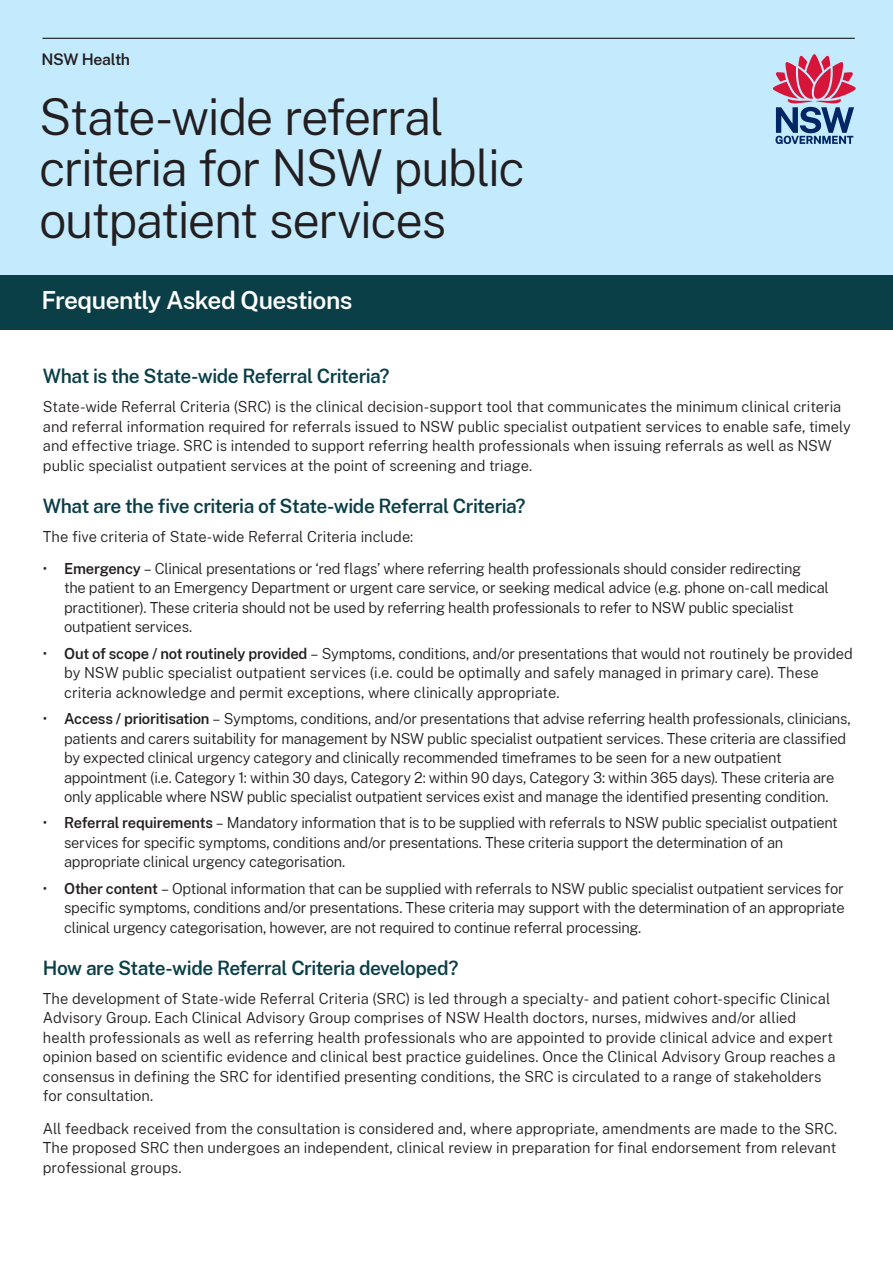
<style>
.page{position:relative;width:893px;height:1263px;background:#fff}
.page>*{position:absolute;margin:0;border:0;box-sizing:border-box;transform-origin:0 0}
.body{font:300 49.95px/51.8px "Public Sans";letter-spacing:-.035em;color:#231f20}
.Main_page_header{font:600 24.45px "Public Sans";letter-spacing:-.025em;color:#fff}
._1_1_Heading_2{font:600 19.5px "Public Sans";letter-spacing:-.025em;color:#0b3f47}
.Main_page_header-2{font:600 15.75px "Public Sans";letter-spacing:-.02em;color:#231f20}
._3_4_Bullets_1{font:300 15px/19.5px "Public Sans";letter-spacing:-.02em;color:#231f20}
._3_0_Body{font:300 15px/19.5px "Public Sans";color:#231f20}
.s1{font-weight:600}
</style>
<div class="page">
<div style="left:0;top:270px;width:893px;height:60px;background:#0b3f47"></div>
<div style="left:0;top:0;width:893px;height:274px;background:#c3ebfd"></div>
<hr style="left:43px;top:38px;width:812px;height:1px;background:#000">
<svg style="left:773px;top:54px;width:83px;height:90px"></svg>
<p class="Main_page_header-2" style="left:42px;top:48px;width:90px">NSW Health</p>
<p class="body" style="left:39px;top:88px;width:488px">State-wide referral criteria for NSW public outpatient services</p>
<p class="Main_page_header" style="left:42px;top:283px;width:312px">Frequently Asked Questions</p>
<p class="_1_1_Heading_2" style="left:43px;top:362px;width:348px">What is the State-wide Referral Criteria?</p>
<p class="_3_0_Body" style="left:43px;top:396px;width:809px">State-wide Referral Criteria (SRC) is the clinical decision-support tool that communicates the minimum clinical criteria and referral information required for referrals issued to NSW public specialist outpatient services to enable safe, timely and effective triage. SRC is intended to support referring health professionals when issuing referrals as well as NSW public specialist outpatient services at the point of screening and triage.</p>
<p class="_1_1_Heading_2" style="left:43px;top:492px;width:484px">What are the five criteria of State-wide Referral Criteria?</p>
<p class="_3_0_Body" style="left:43px;top:526px;width:372px">The five criteria of State-wide Referral Criteria include:</p>
<p class="_3_4_Bullets_1" style="left:64px;top:558px;width:766px;text-indent:-21px">• <span class="s1">Emergency</span> – Clinical presentations or ‘red flags’ where referring health professionals should consider redirecting<br>the patient to an Emergency Department or urgent care service, or seeking medical advice (e.g. phone on-call medical practitioner). These criteria should not be used by referring health professionals to refer to NSW public specialist outpatient services.</p>
<p class="_3_4_Bullets_1" style="left:64px;top:643px;width:790px;text-indent:-21px">• <span class="s1">Out of scope / not routinely provided</span> – Symptoms, conditions, and/or presentations that would not routinely be provided by NSW public specialist outpatient services (i.e. could be optimally and safely managed in primary care). These criteria acknowledge and permit exceptions, where clinically appropriate.</p>
<p class="_3_4_Bullets_1" style="left:64px;top:708px;width:788px;text-indent:-21px">• <span class="s1">Access / prioritisation</span> – Symptoms, conditions, and/or presentations that advise referring health professionals, clinicians, patients and carers suitability for management by NSW public specialist outpatient services. These criteria are classified by expected clinical urgency category and clinically recommended timeframes to be seen for a new outpatient appointment (i.e. Category 1: within 30 days, Category 2: within 90 days, Category 3: within 365 days). These criteria are only applicable where NSW public specialist outpatient services exist and manage the identified presenting condition.</p>
<p class="_3_4_Bullets_1" style="left:64px;top:812px;width:775px;text-indent:-21px">• <span class="s1">Referral requirements</span> – Mandatory information that is to be supplied with referrals to NSW public specialist outpatient services for specific symptoms, conditions and/or presentations. These criteria support the determination of an appropriate clinical urgency categorisation.</p>
<p class="_3_4_Bullets_1" style="left:64px;top:878px;width:782px;text-align:justify;text-indent:-21px">• <span class="s1">Other content</span> – Optional information that can be supplied with referrals to NSW public specialist outpatient services for specific symptoms, conditions and/or presentations. These criteria may support with the determination of an appropriate clinical urgency categorisation, however, are not required to continue referral processing.</p>
<p class="_1_1_Heading_2" style="left:43px;top:954px;width:417px">How are State-wide Referral Criteria developed?</p>
<p class="_3_0_Body" style="left:43px;top:988px;width:794px">The development of State-wide Referral Criteria (SRC) is led through a specialty- and patient cohort-specific Clinical Advisory Group. Each Clinical Advisory Group comprises of NSW Health doctors, nurses, midwives and/or allied health professionals as well as referring health professionals who are appointed to provide clinical advice and expert opinion based on scientific evidence and clinical best practice guidelines. Once the Clinical Advisory Group reaches a consensus in defining the SRC for identified presenting conditions, the SRC is circulated to a range of stakeholders for consultation.</p>
<p class="_3_0_Body" style="left:43px;top:1118px;width:796px;text-align:justify">All feedback received from the consultation is considered and, where appropriate, amendments are made to the SRC.<br>The proposed SRC then undergoes an independent, clinical review in preparation for final endorsement from relevant professional groups.</p>
</div>
